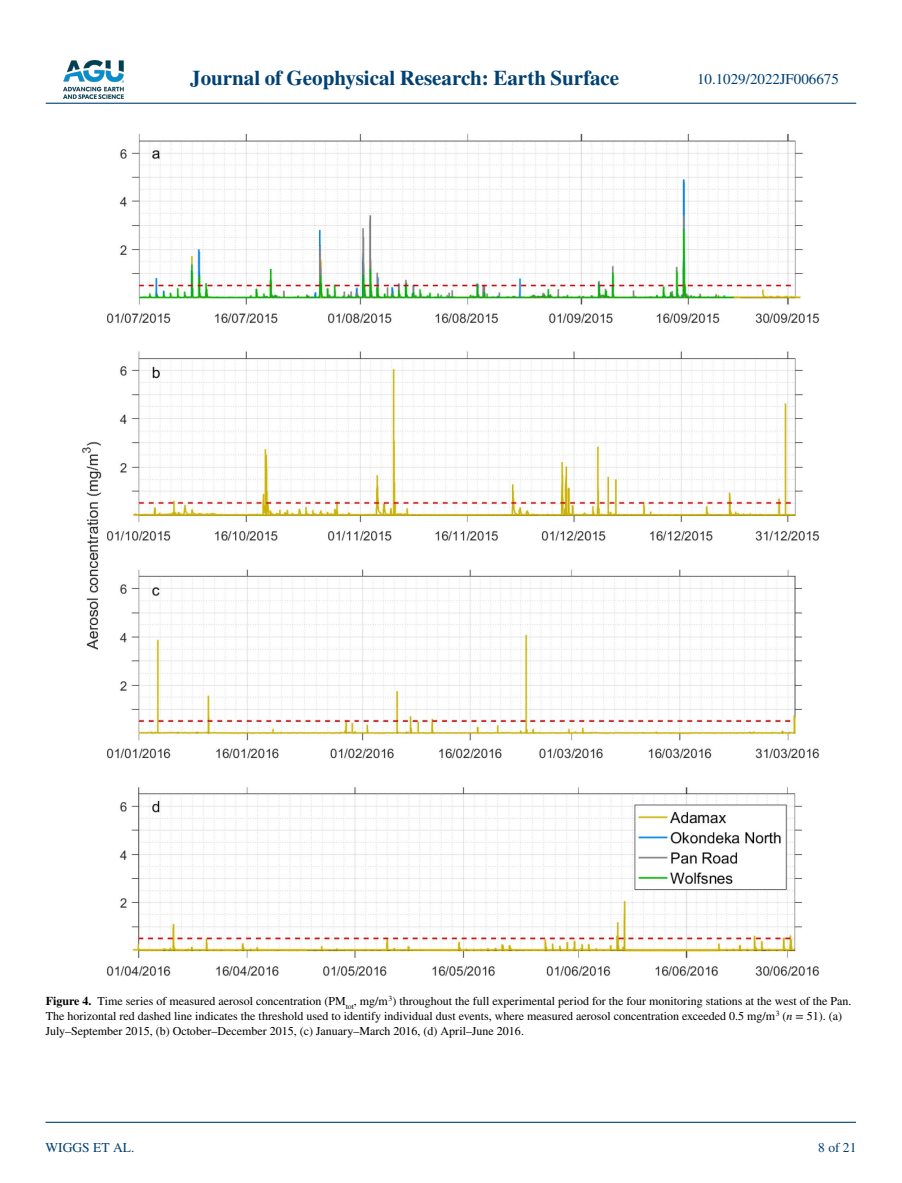
<style>
.page{position:relative;width:902px;height:1183px;background:#fff}
.page>*{position:absolute;margin:0;border:0;box-sizing:border-box;transform-origin:0 0}
.t1{font:700 21px "STIX";color:#004174}
.t2{font:15px "STIX";color:#004174}
.t3{font:13.5px "STIX";color:#004174}
.t4{font:12px/15px "STIX";color:#000}
.s1{font-weight:700}
.s2{font-style:italic}
</style>
<div class="page">
<img style="left:63px;top:60px;width:60px;height:39px">
<hr style="left:46px;top:103px;width:810px;height:1px;background:#004174">
<hr style="left:45px;top:1121px;width:810px;height:1px;background:#004174">
<img style="left:81px;top:134px;width:738px;height:842px">
<h1 class="t1" style="left:190px;top:71px;width:430px">Journal of Geophysical Research: Earth Surface</h1>
<p class="t2" style="left:697px;top:74px;width:143px">10.1029/2022JF006675</p>
<p class="t4" style="left:46px;top:994px;width:807px"><span class="s1">Figure 4.</span> Time series of measured aerosol concentration (PM<sub>tot</sub>, mg/m <sup>3</sup>) throughout the full experimental period for the four monitoring stations at the west of the Pan.<br>The horizontal red dashed line indicates the threshold used to identify individual dust events, where measured aerosol concentration exceeded 0.5 mg/m <sup>3</sup> (<span class="s2">n</span> = 51). (a)<br>July–September 2015, (b) October–December 2015, (c) January–March 2016, (d) April–June 2016.</p>
<p class="t3" style="left:45px;top:1142px;width:90px">WIGGS ET AL.</p>
<p class="t3" style="left:818px;top:1142px;width:40px">8 of 21</p>
</div>
